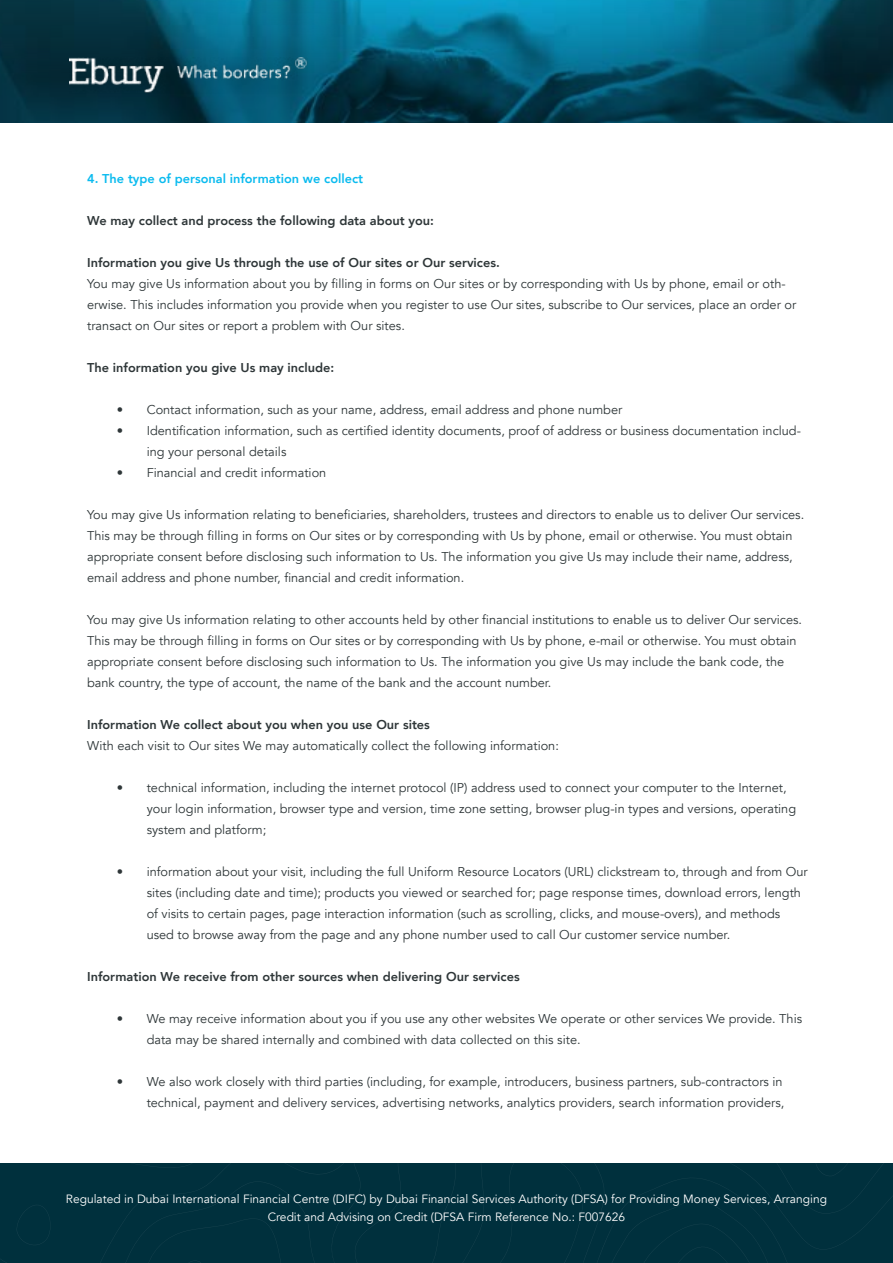
<style>
.page{position:relative;width:893px;height:1263px;background:#fff}
.page>*{position:absolute;margin:0;border:0;box-sizing:border-box;transform-origin:0 0}
.t1{font:12.75px/21px "Avenir";color:#2e3638}
.t2{font:800 12.75px "Avenir";color:#2e3638}
.t3{font:800 12.75px "Avenir";color:#0bbbef}
.t4{font:12px/18px "Avenir";color:#fff;text-align:center}
</style>
<div class="page">
<div style="left:605px;top:1163px;width:288px;height:100px;background:#00303d"></div>
<div style="left:0;top:1163px;width:605px;height:100px;background:#00303d"></div>
<svg style="left:0;top:0;width:893px;height:122px;background:#055169"></svg>
<img style="left:70px;top:57px;width:238px;height:36px">
<p class="t3" style="left:87px;top:168px;width:277px">4. The type of personal information we collect</p>
<p class="t2" style="left:87px;top:210px;width:348px">We may collect and process the following data about you:</p>
<p class="t2" style="left:87px;top:252px;width:414px">Information you give Us through the use of Our sites or Our services.</p>
<p class="t1" style="left:87px;top:273px;width:711px">You may give Us information about you by filling in forms on Our sites or by corresponding with Us by phone, email or oth&shy;erwise. This includes information you provide when you register to use Our sites, subscribe to Our services, place an order or transact on Our sites or report a problem with Our sites.</p>
<p class="t2" style="left:87px;top:357px;width:248px">The information you give Us may include:</p>
<p class="t1" style="left:117px;top:399px;width:507px">• Contact information, such as your name, address, email address and phone number</p>
<p class="t1" style="left:147px;top:420px;width:656px;text-indent:-30px">• Identification information, such as certified identity documents, proof of address or business documentation includ&shy;ing your personal details</p>
<p class="t1" style="left:117px;top:462px;width:211px">• Financial and credit information</p>
<p class="t1" style="left:87px;top:504px;width:719px">You may give Us information relating to beneficiaries, shareholders, trustees and directors to enable us to deliver Our services.<br>This may be through filling in forms on Our sites or by corresponding with Us by phone, email or otherwise. You must obtain appropriate consent before disclosing such information to Us. The information you give Us may include their name, address, email address and phone number, financial and credit information.</p>
<p class="t1" style="left:87px;top:609px;width:716px">You may give Us information relating to other accounts held by other financial institutions to enable us to deliver Our services.<br>This may be through filling in forms on Our sites or by corresponding with Us by phone, e-mail or otherwise. You must obtain appropriate consent before disclosing such information to Us. The information you give Us may include the bank code, the bank country, the type of account, the name of the bank and the account number.</p>
<p class="t2" style="left:87px;top:714px;width:344px">Information We collect about you when you use Our sites</p>
<p class="t1" style="left:87px;top:735px;width:473px">With each visit to Our sites We may automatically collect the following information:</p>
<p class="t1" style="left:147px;top:777px;width:651px;text-indent:-30px">• technical information, including the internet protocol (IP) address used to connect your computer to the Internet, your login information, browser type and version, time zone setting, browser plug-in types and versions, operating system and platform;</p>
<p class="t1" style="left:147px;top:861px;width:663px;text-indent:-30px">• information about your visit, including the full Uniform Resource Locators (URL) clickstream to, through and from Our sites (including date and time); products you viewed or searched for; page response times, download errors, length of visits to certain pages, page interaction information (such as scrolling, clicks, and mouse-overs), and methods used to browse away from the page and any phone number used to call Our customer service number.</p>
<p class="t2" style="left:87px;top:966px;width:434px">Information We receive from other sources when delivering Our services</p>
<p class="t1" style="left:147px;top:1008px;width:657px;text-indent:-30px">• We may receive information about you if you use any other websites We operate or other services We provide. This data may be shared internally and combined with data collected on this site.</p>
<p class="t1" style="left:117px;top:1071px;width:669px;text-align:right">• We also work closely with third parties (including, for example, introducers, business partners, sub-contractors in technical, payment and delivery services, advertising networks, analytics providers, search information providers,</p>
<p class="t4" style="left:66px;top:1190px;width:763px">Regulated in Dubai International Financial Centre (DIFC) by Dubai Financial Services Authority (DFSA) for Providing Money Services, Arranging<br>Credit and Advising on Credit (DFSA Firm Reference No.: F007626</p>
</div>
